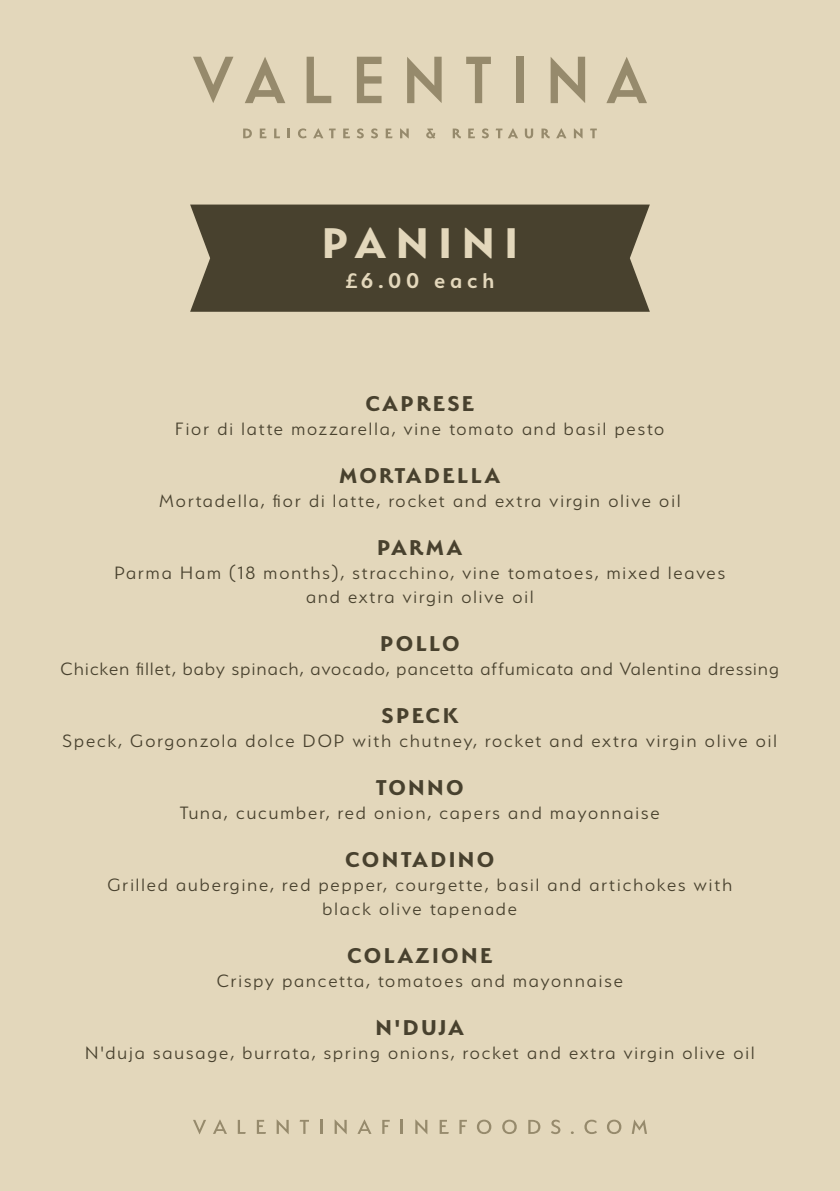
<style>
.page{position:relative;width:840px;height:1191px;background:#fff}
.page>*{position:absolute;margin:0;border:0;box-sizing:border-box;transform-origin:0 0}
.t1{font:700 48px "Serenity";letter-spacing:.2em;color:#e3d7bb}
.t2{font:700 24px "Serenity";letter-spacing:.1em;color:#48412e}
.t3{font:600 24px "Serenity";letter-spacing:.2em;color:#e3d7bb}
.t4{font:300 20px/24px "Serenity";letter-spacing:.1em;color:#48412e;text-align:center}
.t5{font:300 20px "Serenity";letter-spacing:.065em;color:#48412e}
.s1{font-family:"Mr Eaves Mod OT";font-weight:700}
</style>
<div class="page">
<div style="left:0;top:0;width:839px;height:1191px;background:#e3d7bb"></div>
<svg style="left:193px;top:1119px;width:13px;height:15px"></svg>
<svg style="left:213px;top:1119px;width:14px;height:14px"></svg>
<svg style="left:238px;top:1119px;width:7px;height:14px"></svg>
<svg style="left:257px;top:1119px;width:9px;height:14px"></svg>
<svg style="left:276px;top:1119px;width:12px;height:15px"></svg>
<svg style="left:299px;top:1119px;width:10px;height:14px"></svg>
<svg style="left:320px;top:1119px;width:2px;height:14px"></svg>
<svg style="left:334px;top:1119px;width:12px;height:15px"></svg>
<svg style="left:358px;top:1119px;width:13px;height:14px"></svg>
<svg style="left:382px;top:1119px;width:7px;height:14px"></svg>
<hr style="left:400px;top:1119px;width:3px;height:14px;background:#968a6c">
<svg style="left:415px;top:1119px;width:12px;height:15px"></svg>
<svg style="left:439px;top:1119px;width:9px;height:14px"></svg>
<svg style="left:459px;top:1119px;width:7px;height:14px"></svg>
<svg style="left:477px;top:1119px;width:14px;height:15px"></svg>
<svg style="left:502px;top:1119px;width:14px;height:15px"></svg>
<svg style="left:528px;top:1119px;width:12px;height:14px"></svg>
<svg style="left:551px;top:1119px;width:9px;height:15px"></svg>
<svg style="left:584px;top:1119px;width:12px;height:15px"></svg>
<svg style="left:607px;top:1119px;width:14px;height:15px"></svg>
<svg style="left:632px;top:1119px;width:14px;height:14px"></svg>
<div style="left:190px;top:204px;width:459px;height:108px;background:#48412e"></div>
<svg style="left:193px;top:57px;width:40px;height:46px"></svg>
<svg style="left:245px;top:57px;width:40px;height:46px"></svg>
<svg style="left:606px;top:57px;width:40px;height:46px"></svg>
<svg style="left:306px;top:57px;width:25px;height:46px"></svg>
<svg style="left:356px;top:57px;width:25px;height:46px"></svg>
<svg style="left:407px;top:57px;width:34px;height:46px"></svg>
<svg style="left:550px;top:57px;width:35px;height:46px"></svg>
<svg style="left:466px;top:57px;width:24px;height:46px"></svg>
<div style="left:516px;top:57px;width:7px;height:46px;background:#968a6c"></div>
<svg style="left:243px;top:129px;width:9px;height:9px"></svg>
<svg style="left:260px;top:129px;width:6px;height:9px"></svg>
<svg style="left:274px;top:129px;width:6px;height:9px"></svg>
<svg style="left:287px;top:129px;width:3px;height:9px"></svg>
<svg style="left:298px;top:128px;width:8px;height:10px"></svg>
<svg style="left:313px;top:128px;width:22px;height:10px"></svg>
<svg style="left:343px;top:129px;width:7px;height:9px"></svg>
<svg style="left:357px;top:128px;width:6px;height:10px"></svg>
<svg style="left:371px;top:128px;width:7px;height:10px"></svg>
<svg style="left:385px;top:129px;width:7px;height:9px"></svg>
<svg style="left:400px;top:128px;width:8px;height:10px"></svg>
<svg style="left:426px;top:129px;width:9px;height:9px"></svg>
<svg style="left:452px;top:129px;width:9px;height:9px"></svg>
<svg style="left:468px;top:129px;width:7px;height:9px"></svg>
<svg style="left:482px;top:128px;width:6px;height:10px"></svg>
<svg style="left:495px;top:128px;width:23px;height:10px"></svg>
<svg style="left:524px;top:129px;width:9px;height:9px"></svg>
<svg style="left:541px;top:129px;width:8px;height:9px"></svg>
<svg style="left:556px;top:128px;width:10px;height:10px"></svg>
<svg style="left:573px;top:128px;width:9px;height:10px"></svg>
<svg style="left:590px;top:129px;width:6px;height:9px"></svg>
<h1 class="t1" style="left:322px;top:216px;width:197px">PANINI</h1>
<p class="t3" style="left:345px;top:267px;width:150px"><span class="s1">£</span>6.00 each</p>
<p class="t2" style="left:365px;top:390px;width:110px">CAPRESE</p>
<p class="t4" style="left:175px;top:416px;width:490px">Fior di latte mozzarella, vine tomato and basil pesto</p>
<p class="t2" style="left:339px;top:462px;width:162px">MORTADELLA</p>
<p class="t4" style="left:159px;top:488px;width:522px">Mortadella, fior di latte, rocket and extra virgin olive oil</p>
<p class="t2" style="left:377px;top:534px;width:87px">PARMA</p>
<p class="t4" style="left:114px;top:560px;width:611px">Parma Ham (18 months), stracchino, vine tomatoes, mixed leaves and extra virgin olive oil</p>
<p class="t2" style="left:380px;top:630px;width:81px">POLLO</p>
<p class="t5" style="left:61px;top:658px;width:719px">Chicken fillet, baby spinach, avocado, pancetta affumicata and Valentina dressing</p>
<p class="t2" style="left:381px;top:702px;width:78px">SPECK</p>
<p class="t4" style="left:63px;top:728px;width:715px">Speck, Gorgonzola dolce DOP with chutney, rocket and extra virgin olive oil</p>
<p class="t2" style="left:375px;top:774px;width:89px">TONNO</p>
<p class="t4" style="left:180px;top:800px;width:481px">Tuna, cucumber, red onion, capers and mayonnaise</p>
<p class="t2" style="left:345px;top:846px;width:151px">CONTADINO</p>
<p class="t4" style="left:107px;top:872px;width:626px">Grilled aubergine, red pepper, courgette, basil and artichokes with black olive tapenade</p>
<p class="t2" style="left:347px;top:942px;width:147px">COLAZIONE</p>
<p class="t4" style="left:217px;top:968px;width:407px">Crispy pancetta, tomatoes and mayonnaise</p>
<p class="t2" style="left:375px;top:1014px;width:90px">N'DUJA</p>
<p class="t4" style="left:85px;top:1040px;width:670px">N'duja sausage, burrata, spring onions, rocket and extra virgin olive oil</p>
</div>
